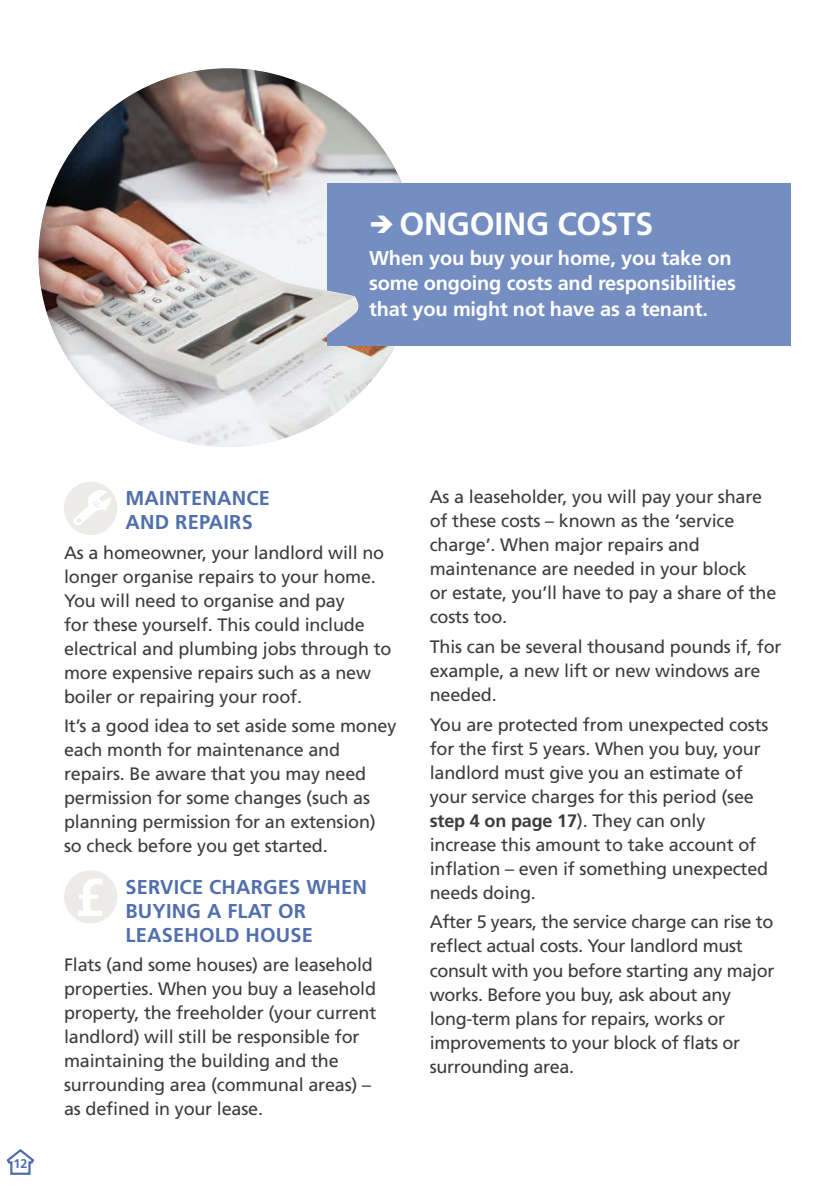
<style>
.page{position:relative;width:833px;height:1186px;background:#fff}
.page>*{position:absolute;margin:0;border:0;box-sizing:border-box;transform-origin:0 0}
.t1{font:53.2px "Frutiger LT Std Bold 13";color:#fff}
.t2{font:32px "Frutiger LT Std Bold 13";letter-spacing:-.01em;color:#fff}
.t3{font:20px/25px "Frutiger LT Std Bold 13";letter-spacing:-.01em;color:#fff}
.t4{font:20px/24px "Frutiger LT Std Bold 13";letter-spacing:.01em;color:#516fac}
.t5{font:18px/24px "Frutiger LT Std Roman 13";letter-spacing:-.01em;color:#3c3c3c}
.t6{font:18px "Frutiger LT Std Bold 13";letter-spacing:-.01em;color:#3c3c3c}
.t7{font:12.6px "Frutiger LT Std Bold 13";color:#516fac}
.s1{font-family:"Frutiger LT Std Roman 13"}
</style>
<div class="page">
<div style="left:35px;top:65px;width:384px;height:382px;background:#1d1e1f;opacity:.3"></div>
<div style="left:327px;top:183px;width:463px;height:162px;background:#748ec2"></div>
<img style="left:187px;top:238px;width:171px;height:118px">
<svg style="left:6px;top:1149px;width:29px;height:26px"></svg>
<div style="left:64px;top:481px;width:53px;height:54px;background:#ecebe8;border-radius:50%"></div>
<div style="left:64px;top:870px;width:53px;height:53px;background:#ecebe8;border-radius:50%"></div>
<svg style="left:73px;top:489px;width:38px;height:36px"></svg>
<h2 class="t2" style="left:369px;top:211px;width:286px">➔ ONGOING COSTS</h2>
<p class="t3" style="left:369px;top:247px;width:368px">When you buy your home, you take on some ongoing costs and responsibilities that you might not have as a tenant.</p>
<p class="t7" style="left:13px;top:1158px;width:16px">12</p>
<p class="t4" style="left:125px;top:487px;width:146px">MAINTENANCE<br>AND REPAIRS</p>
<p class="t5" style="left:64px;top:541px;width:329px">As a homeowner, your landlord will no longer organise repairs to your home.<br>You will need to organise and pay<br>for these yourself. This could include electrical and plumbing jobs through to more expensive repairs such as a new boiler or repairing your roof.</p>
<p class="t5" style="left:64px;top:715px;width:334px">It’s a good idea to set aside some money each month for maintenance and repairs. Be aware that you may need permission for some changes (such as planning permission for an extension) so check before you get started.</p>
<p class="t4" style="left:125px;top:876px;width:243px">SERVICE CHARGES WHEN<br>BUYING A FLAT OR<br>LEASEHOLD HOUSE</p>
<p class="t5" style="left:64px;top:954px;width:314px">Flats (and some houses) are leasehold properties. When you buy a leasehold property, the freeholder (your current landlord) will still be responsible for maintaining the building and the surrounding area (communal areas) – as defined in your lease.</p>
<h1 class="t1" style="left:75px;top:876px;width:31px">£</h1>
<p class="t5" style="left:429px;top:486px;width:348px">As a leaseholder, you will pay your share of these costs – known as the ‘service charge’. When major repairs and maintenance are needed in your block<br>or estate, you’ll have to pay a share of the costs too.</p>
<p class="t5" style="left:429px;top:636px;width:353px">This can be several thousand pounds if, for example, a new lift or new windows are needed.</p>
<p class="t5" style="left:429px;top:713px;width:340px">You are protected from unexpected costs for the first 5 years. When you buy, your landlord must give you an estimate of your service charges for this period (see</p>
<p class="t6" style="left:429px;top:813px;width:277px">step 4 on page 17<span class="s1">). They can only</span></p>
<p class="t5" style="left:429px;top:833px;width:340px">increase this amount to take account of inflation – even if something unexpected needs doing.</p>
<p class="t5" style="left:429px;top:911px;width:346px">After 5 years, the service charge can rise to reflect actual costs. Your landlord must consult with you before starting any major works. Before you buy, ask about any long-term plans for repairs, works or improvements to your block of flats or surrounding area.</p>
</div>
